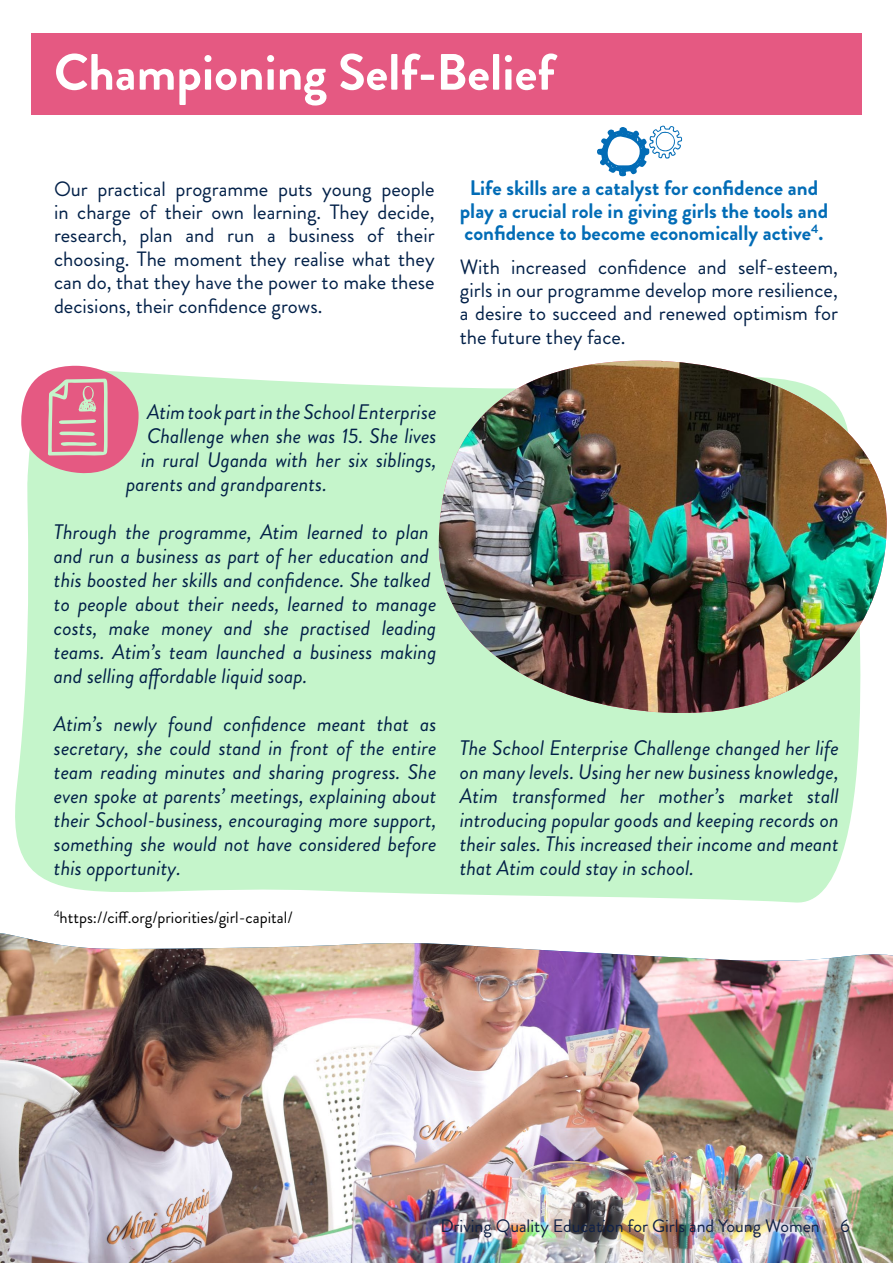
<style>
.page{position:relative;width:893px;height:1263px;background:#fff}
.page>*{position:absolute;margin:0;border:0;box-sizing:border-box;transform-origin:0 0}
.t1{font:700 51px "Brandon Grotesque";color:#fff}
.t2{font:italic 21px/24px "Brandon Grotesque";color:#022048;text-align:justify}
.t3{font:700 21px/22.5px "Brandon Grotesque";color:#026cb6;text-align:center}
.t4{font:20.7px/23.4px "Brandon Grotesque";color:#022048;text-align:justify}
.t5{font:18px "Brandon Grotesque";color:#102146}
.t6{font:16.5px "Brandon Grotesque";color:#000}
</style>
<div class="page">
<div style="left:31px;top:33px;width:831px;height:82px;background:#e55982"></div>
<img style="left:0;top:933px;width:893px;height:330px">
<div style="left:15px;top:373px;width:845px;height:530px;background:#c5f5cb"></div>
<svg style="left:439px;top:360px;width:421px;height:361px;background:#ccf5d0"></svg>
<img style="left:439px;top:361px;width:448px;height:353px">
<svg style="left:597px;top:126px;width:85px;height:50px"></svg>
<svg style="left:21px;top:365px;width:118px;height:110px;background:#df8e9f"></svg>
<h1 class="t1" style="left:54px;top:37px;width:502px">Championing Self-Belief</h1>
<p class="t4" style="left:54px;top:177px;width:382px">Our practical programme puts young people in charge of their own learning. They decide, research, plan and run a business of their choosing. The moment they realise what they can do, that they have the power to make these decisions, their confidence grows.</p>
<p class="t2" style="left:147px;top:400px;width:291px">Atim took part in the School Enterprise</p>
<p class="t2" style="left:147px;top:424px;width:291px">Challenge when she was 15. She lives</p>
<p class="t2" style="left:141px;top:448px;width:297px">in rural Uganda with her six siblings,</p>
<p class="t2" style="left:126px;top:472px;width:202px">parents and grandparents.</p>
<p class="t2" style="left:54px;top:520px;width:384px;text-align:left">Through the programme, Atim learned to plan and run a business as part of her education and this boosted her skills and confidence. She talked to people about their needs, learned to manage costs, make money and she practised leading teams. Atim’s team launched a business making and selling affordable liquid soap.</p>
<p class="t2" style="left:54px;top:712px;width:384px">Atim’s newly found confidence meant that as secretary, she could stand in front of the entire team reading minutes and sharing progress. She even spoke at parents’ meetings, explaining about their School-business, encouraging more support, something she would not have considered before this opportunity.</p>
<p class="t6" style="left:54px;top:906px;width:240px"><sup>4</sup>https://ciff.org/priorities/girl-capital/</p>
<p class="t3" style="left:460px;top:177px;width:370px">Life skills are a catalyst for confidence and play a crucial role in giving girls the tools and confidence to become economically active<sup>4</sup>.</p>
<p class="t4" style="left:460px;top:255px;width:380px">With increased confidence and self-esteem, girls in our programme develop more resilience, a desire to succeed and renewed optimism for the future they face.</p>
<p class="t2" style="left:460px;top:736px;width:381px">The School Enterprise Challenge changed her life on many levels. Using her new business knowledge, Atim transformed her mother’s market stall introducing popular goods and keeping records on their sales. This increased their income and meant that Atim could stay in school.</p>
<p class="t5" style="left:440px;top:1213px;width:411px">Driving Quality Education for Girls and Young Women 6</p>
</div>
